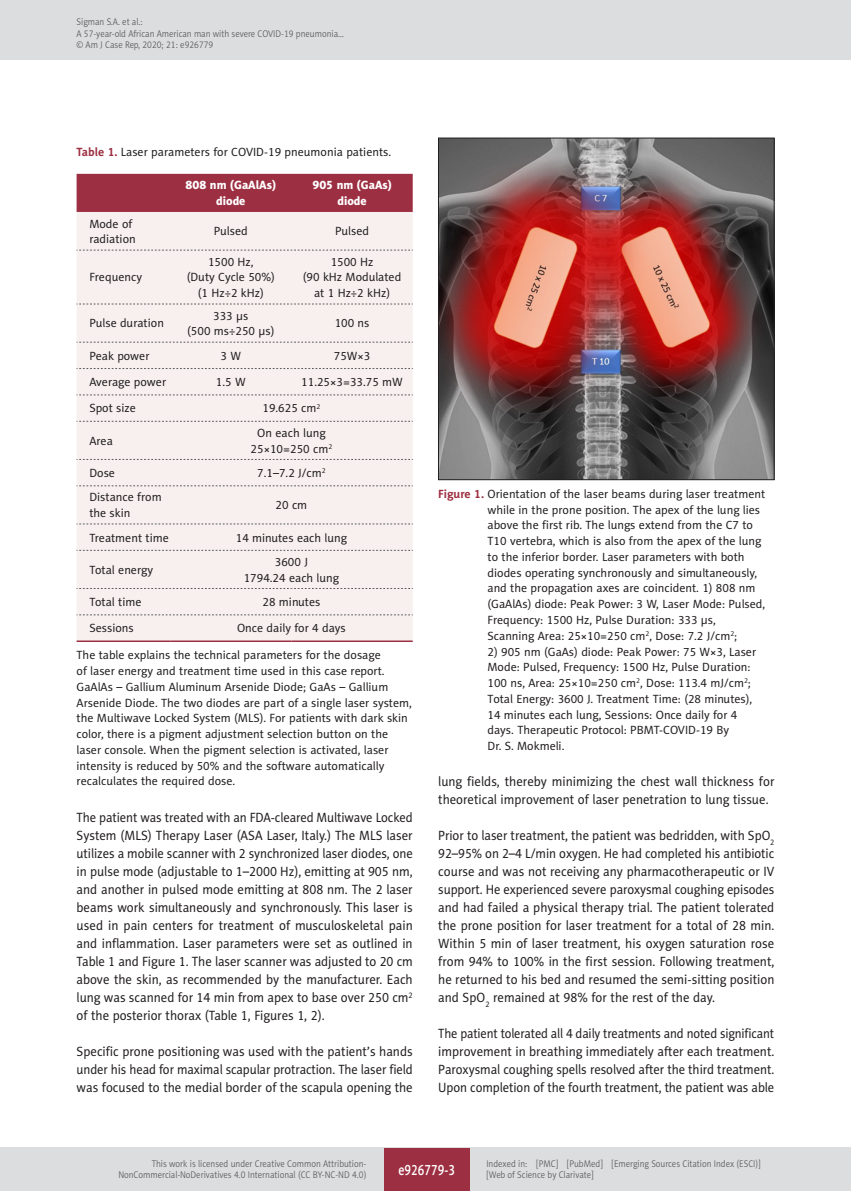
<style>
.page{position:relative;width:851px;height:1191px;background:#fff}
.page>*{position:absolute;margin:0;border:0;box-sizing:border-box;transform-origin:0 0}
.AJCR_e-PAGINA{font:15px "Naomi Sans EFN Medium";color:#fff;scale:.8 1}
.AJCR_Body{font:13.5px/18px "Naomi Sans EFN";color:#231f20;text-align:justify;scale:.94 1}
.AJCR_Body-2{font:13.5px/18px "Naomi Sans EFN";color:#231f20;text-align:justify;scale:.95 1}
.AJCR_Body-3{font:13.5px/18px "Naomi Sans EFN";color:#231f20;text-align:justify;scale:.92 1}
.AJCR_Rycina_tytul{font:12px/15.8px "Naomi Sans EFN";color:#231f20}
.AJCR_Table_podpis_do{font:12px/15.8px "Naomi Sans EFN";color:#231f20}
.AJCR_Tabela_zawartos{font:12px/15.8px "Naomi Sans EFN";color:#231f20}
.AJCR_Tabela_tytul{font:12px "Naomi Sans EFN";color:#231f20}
.AJCR_Tabela_Head{font:12px/15.8px "Naomi Sans EFN Heavy";color:#fff;text-align:center}
.AJCR_pagina_zywa{font:9.75px/11.2px "Naomi Sans EFN Light";color:#57585a;scale:.9 1}
.AJCR_pagina_sygnatur{font:9.75px "Naomi Sans EFN Light";color:#57585a;scale:.9 1}
.s1{font-weight:700;color:#9d2f42}
</style>
<div class="page">
<div style="left:77px;top:174px;width:335px;height:38px;background:#9d2f42"></div>
<div style="left:77px;top:212px;width:335px;height:428px;background:#f7f0ef"></div>
<svg style="left:77px;top:250px;width:336px;height:1px"></svg>
<svg style="left:77px;top:304px;width:336px;height:1px"></svg>
<svg style="left:77px;top:342px;width:336px;height:1px"></svg>
<svg style="left:77px;top:368px;width:336px;height:1px"></svg>
<svg style="left:77px;top:395px;width:336px;height:1px"></svg>
<svg style="left:77px;top:421px;width:336px;height:1px"></svg>
<svg style="left:77px;top:459px;width:336px;height:1px"></svg>
<svg style="left:77px;top:485px;width:336px;height:1px"></svg>
<svg style="left:77px;top:524px;width:336px;height:1px"></svg>
<svg style="left:77px;top:550px;width:336px;height:1px"></svg>
<svg style="left:77px;top:588px;width:336px;height:1px"></svg>
<svg style="left:77px;top:614px;width:336px;height:1px"></svg>
<hr style="left:77px;top:640px;width:93px;height:2px;background:#9d2f42">
<hr style="left:170px;top:640px;width:121px;height:2px;background:#9d2f42">
<hr style="left:291px;top:640px;width:121px;height:2px;background:#9d2f42">
<img style="left:440px;top:140px;width:332px;height:338px">
<div style="left:438px;top:138px;width:336px;height:342px;border:1px solid #231f20"></div>
<div style="left:0;top:0;width:850px;height:60px;background:#dcdddf"></div>
<div style="left:0;top:1148px;width:850px;height:43px;background:#dcdddf"></div>
<div style="left:384px;top:1147px;width:85px;height:43px;background:#9d2f42"></div>
<p class="AJCR_pagina_zywa" style="left:77px;top:16px;width:298px">Sigman S.A. et al.:<br>A 57-year-old African American man with severe COVID-19 pneumonia…</p>
<p class="AJCR_pagina_sygnatur" style="left:77px;top:39px;width:153px">© Am J Case Rep, 2020; 21: e926779</p>
<p class="AJCR_Tabela_tytul" style="left:77px;top:145px;width:316px"><span class="s1">Table 1.</span> Laser parameters for COVID-19 pneumonia patients.</p>
<p class="AJCR_Tabela_Head" style="left:186px;top:177px;width:92px">808 nm (GaAlAs) diode</p>
<p class="AJCR_Tabela_Head" style="left:312px;top:177px;width:81px">905 nm (GaAs) diode</p>
<p class="AJCR_Tabela_zawartos" style="left:89px;top:216px;width:48px">Mode of radiation</p>
<p class="AJCR_Tabela_zawartos" style="left:214px;top:223px;width:36px">Pulsed</p>
<p class="AJCR_Tabela_zawartos" style="left:335px;top:223px;width:36px">Pulsed</p>
<p class="AJCR_Tabela_zawartos" style="left:89px;top:269px;width:54px">Frequency</p>
<p class="AJCR_Tabela_zawartos" style="left:187px;top:254px;width:90px;text-align:center">1500 Hz,<br>(Duty Cycle 50%)</p>
<p class="AJCR_Tabela_zawartos" style="left:198px;top:285px;width:68px">(1 Hz÷2 kHz)</p>
<p class="AJCR_Tabela_zawartos" style="left:330px;top:254px;width:44px">1500 Hz</p>
<p class="AJCR_Tabela_zawartos" style="left:303px;top:269px;width:100px">(90 kHz Modulated</p>
<p class="AJCR_Tabela_zawartos" style="left:314px;top:285px;width:77px">at 1 Hz÷2 kHz)</p>
<p class="AJCR_Tabela_zawartos" style="left:89px;top:315px;width:76px">Pulse duration</p>
<p class="AJCR_Tabela_zawartos" style="left:213px;top:308px;width:37px">333 μs</p>
<p class="AJCR_Tabela_zawartos" style="left:187px;top:323px;width:89px">(500 ms÷250 μs)</p>
<p class="AJCR_Tabela_zawartos" style="left:334px;top:315px;width:36px">100 ns</p>
<p class="AJCR_Tabela_zawartos" style="left:89px;top:348px;width:62px">Peak power</p>
<p class="AJCR_Tabela_zawartos" style="left:220px;top:348px;width:22px">3 W</p>
<p class="AJCR_Tabela_zawartos" style="left:334px;top:348px;width:38px">75W×3</p>
<p class="AJCR_Tabela_zawartos" style="left:89px;top:374px;width:78px">Average power</p>
<p class="AJCR_Tabela_zawartos" style="left:216px;top:374px;width:31px">1.5 W</p>
<p class="AJCR_Tabela_zawartos" style="left:301px;top:374px;width:103px">11.25×3=33.75 mW</p>
<p class="AJCR_Tabela_zawartos" style="left:89px;top:400px;width:48px">Spot size</p>
<p class="AJCR_Tabela_zawartos" style="left:262px;top:400px;width:59px">19.625 cm<sup>2</sup></p>
<p class="AJCR_Tabela_zawartos" style="left:89px;top:433px;width:25px">Area</p>
<p class="AJCR_Tabela_zawartos" style="left:257px;top:425px;width:70px">On each lung</p>
<p class="AJCR_Tabela_zawartos" style="left:250px;top:441px;width:83px">25×10=250 cm<sup>2</sup></p>
<p class="AJCR_Tabela_zawartos" style="left:89px;top:465px;width:27px">Dose</p>
<p class="AJCR_Tabela_zawartos" style="left:257px;top:465px;width:70px">7.1–7.2 J/cm<sup>2</sup></p>
<p class="AJCR_Tabela_zawartos" style="left:89px;top:489px;width:74px">Distance from the skin</p>
<p class="AJCR_Tabela_zawartos" style="left:275px;top:497px;width:33px">20 cm</p>
<p class="AJCR_Tabela_zawartos" style="left:89px;top:529px;width:81px">Treatment time</p>
<p class="AJCR_Tabela_zawartos" style="left:236px;top:529px;width:113px">14 minutes each lung</p>
<p class="AJCR_Tabela_zawartos" style="left:89px;top:562px;width:65px">Total energy</p>
<p class="AJCR_Tabela_zawartos" style="left:275px;top:554px;width:35px">3600 J</p>
<p class="AJCR_Tabela_zawartos" style="left:244px;top:570px;width:97px">1794.24 each lung</p>
<p class="AJCR_Tabela_zawartos" style="left:89px;top:594px;width:54px">Total time</p>
<p class="AJCR_Tabela_zawartos" style="left:262px;top:594px;width:59px">28 minutes</p>
<p class="AJCR_Tabela_zawartos" style="left:89px;top:620px;width:46px">Sessions</p>
<p class="AJCR_Tabela_zawartos" style="left:237px;top:620px;width:110px">Once daily for 4 days</p>
<p class="AJCR_Table_podpis_do" style="left:77px;top:647px;width:337px">The table explains the technical parameters for the dosage<br>of laser energy and treatment time used in this case report.<br>GaAlAs – Gallium Aluminum Arsenide Diode; GaAs – Gallium Arsenide Diode. The two diodes are part of a single laser system, the Multiwave Locked System (MLS). For patients with dark skin color, there is a pigment adjustment selection button on the laser console. When the pigment selection is activated, laser intensity is reduced by 50% and the software automatically recalculates the required dose.</p>
<p class="AJCR_Body" style="left:77px;top:808px;width:359px">The patient was treated with an FDA-cleared Multiwave Locked System (MLS) Therapy Laser (ASA Laser, Italy.) The MLS laser utilizes a mobile scanner with 2 synchronized laser diodes, one in pulse mode (adjustable to 1–2000 Hz), emitting at 905 nm, and another in pulsed mode emitting at 808 nm. The 2 laser beams work simultaneously and synchronously. This laser is used in pain centers for treatment of musculoskeletal pain and inflammation. Laser parameters were set as outlined in Table 1 and Figure 1. The laser scanner was adjusted to 20 cm above the skin, as recommended by the manufacturer. Each lung was scanned for 14 min from apex to base over 250 cm<sup>2 </sup>of the posterior thorax (Table 1, Figures 1, 2).</p>
<p class="AJCR_Body-2" style="left:77px;top:1042px;width:355px">Specific prone positioning was used with the patient’s hands under his head for maximal scapular protraction. The laser field was focused to the medial border of the scapula opening the</p>
<p class="AJCR_Rycina_tytul" style="left:487px;top:486px;width:279px;text-indent:-49px"><span class="s1">Figure 1.</span> Orientation of the laser beams during laser treatment while in the prone position. The apex of the lung lies above the first rib. The lungs extend from the C7 to T10 vertebra, which is also from the apex of the lung to the inferior border. Laser parameters with both diodes operating synchronously and simultaneously, and the propagation axes are coincident. 1) 808 nm (GaAlAs) diode: Peak Power: 3 W, Laser Mode: Pulsed, Frequency: 1500 Hz, Pulse Duration: 333 μs, Scanning Area: 25×10=250 cm<sup>2</sup>, Dose: 7.2 J/cm<sup>2</sup>;</p>
<p class="AJCR_Rycina_tytul" style="left:487px;top:643px;width:270px">2) 905 nm (GaAs) diode: Peak Power: 75 W×3, Laser Mode: Pulsed, Frequency: 1500 Hz, Pulse Duration:<br>100 ns, Area: 25×10=250 cm<sup>2</sup>, Dose: 113.4 mJ/cm<sup>2</sup>; Total Energy: 3600 J. Treatment Time: (28 minutes), 14 minutes each lung, Sessions: Once daily for 4 days. Therapeutic Protocol: PBMT-COVID-19 By<br>Dr. S. Mokmeli.</p>
<p class="AJCR_Body-2" style="left:438px;top:772px;width:355px">lung fields, thereby minimizing the chest wall thickness for theoretical improvement of laser penetration to lung tissue.</p>
<p class="AJCR_Body" style="left:438px;top:826px;width:359px">Prior to laser treatment, the patient was bedridden, with SpO<sub>2<br></sub>92–95% on 2–4 L/min oxygen. He had completed his antibiotic course and was not receiving any pharmacotherapeutic or IV support. He experienced severe paroxysmal coughing episodes and had failed a physical therapy trial. The patient tolerated the prone position for laser treatment for a total of 28 min.<br>Within 5 min of laser treatment, his oxygen saturation rose from 94% to 100% in the first session. Following treatment, he returned to his bed and resumed the semi-sitting position and SpO<sub>2</sub> remained at 98% for the rest of the day.</p>
<p class="AJCR_Body-3" style="left:438px;top:1024px;width:367px">The patient tolerated all 4 daily treatments and noted significant improvement in breathing immediately after each treatment.<br>Paroxysmal coughing spells resolved after the third treatment.<br>Upon completion of the fourth treatment, the patient was able</p>
<p class="AJCR_pagina_zywa" style="left:118px;top:1158px;width:277px;text-align:right">This work is licensed under Creative Common Attribution-<br>NonCommercial-NoDerivatives 4.0 International (CC BY-NC-ND 4.0)</p>
<p class="AJCR_e-PAGINA" style="left:398px;top:1160px;width:72px">e926779-3</p>
<p class="AJCR_pagina_zywa" style="left:486px;top:1158px;width:306px">Indexed in: [PMC] [PubMed] [Emerging Sources Citation Index (ESCI)] [Web of Science by Clarivate]</p>
</div>
